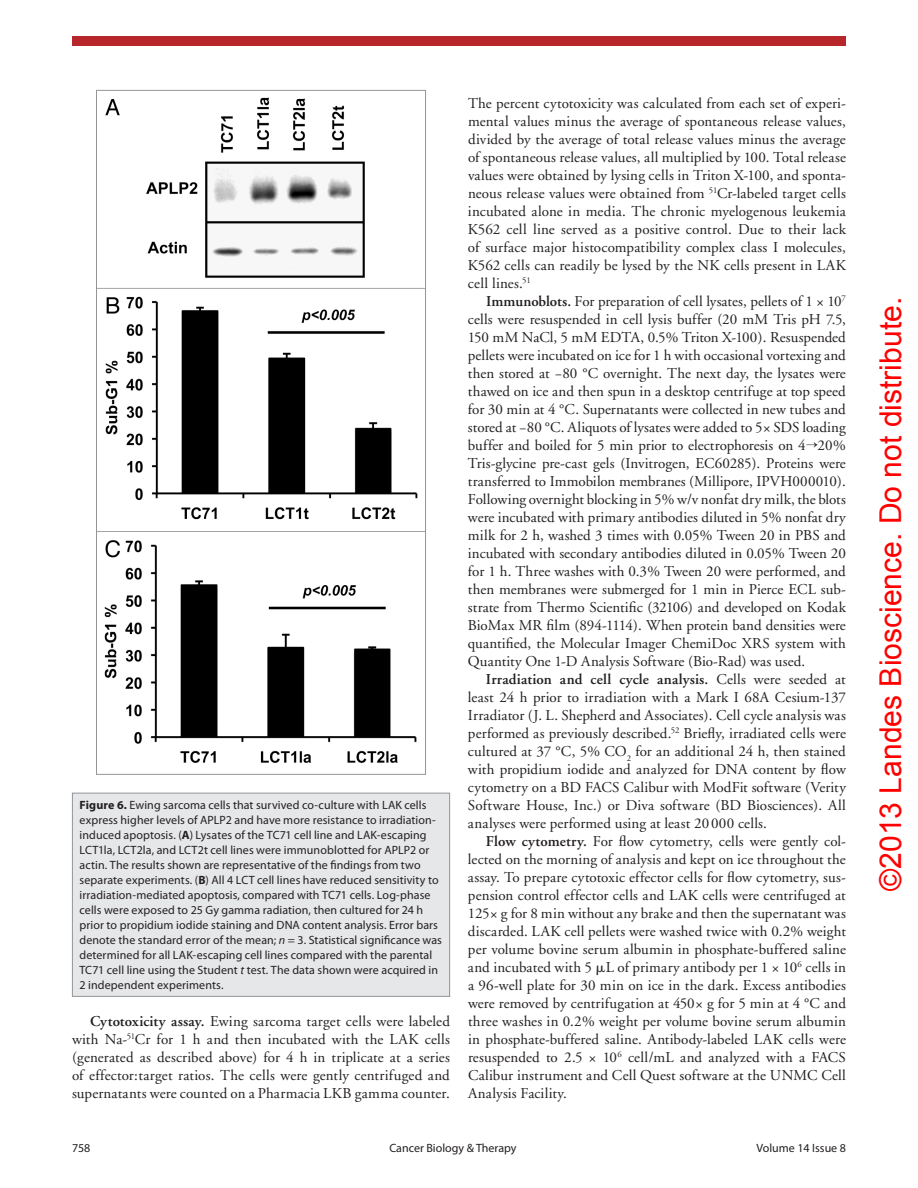
<style>
.page{position:relative;width:918px;height:1188px;background:#fff}
.page>*{position:absolute;margin:0;border:0;box-sizing:border-box;transform-origin:0 0}
.t1{font:30.15px "Arial";color:#f00}
.t2{font:15px/18px "Adobe Garamond";letter-spacing:.01em;color:#231f20;text-align:justify}
.t3{font:12px/15px "Myriad Pro";letter-spacing:.005em;color:#231f20}
.s1{font-weight:700}
.s2{font-style:italic}
.s3{font-weight:600}
.s4{font-family:"Universal Std Greekw Math Pi"}
</style>
<div class="page">
<div style="left:72px;top:36px;width:774px;height:10px;background:#b7262b"></div>
<div style="left:72px;top:793px;width:378px;height:203px;background:#e6e7e9"></div>
<div style="left:72px;top:793px;width:378px;height:204px;border:1px solid #939598"></div>
<img style="left:98px;top:97px;width:326px;height:666px">
<p class="t3" style="left:80px;top:798px;width:364px"><span class="s1">Figure 6.</span> Ewing sarcoma cells that survived co-culture with LAK cells express higher levels of APLP2 and have more resistance to irradiation&shy;induced apoptosis. (<span class="s1">A</span>) Lysates of the TC71 cell line and LAK-escaping LCT1la, LCT2la, and LCT2t cell lines were immunoblotted for APLP2 or actin. The results shown are representative of the findings from two separate experiments. (<span class="s1">B</span>) All 4 LCT cell lines have reduced sensitivity to irradiation-mediated apoptosis, compared with TC71 cells. Log-phase cells were exposed to 25 Gy gamma radiation, then cultured for 24 h prior to propidium iodide staining and DNA content analysis. Error bars denote the standard error of the mean; <span class="s2">n</span> = 3. Statistical significance was determined for all LAK-escaping cell lines compared with the parental TC71 cell line using the Student <span class="s2">t</span> test. The data shown were acquired in 2 independent experiments.</p>
<p class="t2" style="left:72px;top:1013px;width:380px;text-indent:18px"><span class="s3">Cytotoxicity assay.</span> Ewing sarcoma target cells were labeled with Na-<sup>51</sup>Cr for 1 h and then incubated with the LAK cells (generated as described above) for 4 h in triplicate at a series of effector:target ratios. The cells were gently centrifuged and supernatants were counted on a Pharmacia LKB gamma counter.</p>
<p class="t2" style="left:468px;top:95px;width:379px">The percent cytotoxicity was calculated from each set of experi&shy;mental values minus the average of spontaneous release values, divided by the average of total release values minus the average of spontaneous release values, all multiplied by 100. Total release values were obtained by lysing cells in Triton X-100, and sponta&shy;neous release values were obtained from <sup>51</sup>Cr-labeled target cells incubated alone in media. The chronic myelogenous leukemia K562 cell line served as a positive control. Due to their lack of surface major histocompatibility complex class I molecules, K562 cells can readily be lysed by the NK cells present in LAK cell lines.<sup>51</sup></p>
<p class="t2" style="left:468px;top:293px;width:379px;text-indent:18px"><span class="s3">Immunoblots.</span> For preparation of cell lysates, pellets of 1 × 10<sup>7 </sup>cells were resuspended in cell lysis buffer (20 mM Tris pH 7.5, 150 mM NaCl, 5 mM EDTA, 0.5% Triton X-100). Resuspended pellets were incubated on ice for 1 h with occasional vortexing and then stored at −80 °C overnight. The next day, the lysates were thawed on ice and then spun in a desktop centrifuge at top speed for 30 min at 4 °C. Supernatants were collected in new tubes and stored at −80 °C. Aliquots of lysates were added to 5× SDS loading buffer and boiled for 5 min prior to electrophoresis on 4→20% Tris-glycine pre-cast gels (Invitrogen, EC60285). Proteins were transferred to Immobilon membranes (Millipore, IPVH000010).<br>Following overnight blocking in 5% w/v nonfat dry milk, the blots were incubated with primary antibodies diluted in 5% nonfat dry milk for 2 h, washed 3 times with 0.05% Tween 20 in PBS and incubated with secondary antibodies diluted in 0.05% Tween 20 for 1 h. Three washes with 0.3% Tween 20 were performed, and then membranes were submerged for 1 min in Pierce ECL sub&shy;strate from Thermo Scientific (32106) and developed on Kodak BioMax MR film (894-1114). When protein band densities were quantified, the Molecular Imager ChemiDoc XRS system with Quantity One 1-D Analysis Software (Bio-Rad) was used.</p>
<p class="t2" style="left:468px;top:671px;width:379px;text-indent:18px"><span class="s3">Irradiation and cell cycle analysis.</span> Cells were seeded at least 24 h prior to irradiation with a Mark I 68A Cesium-137<br>Irradiator (J. L. Shepherd and Associates). Cell cycle analysis was performed as previously described.<sup>52</sup> Briefly, irradiated cells were cultured at 37 °C, 5% CO<sub>2</sub> for an additional 24 h, then stained with propidium iodide and analyzed for DNA content by flow cytometry on a BD FACS Calibur with ModFit software (Verity Software House, Inc.) or Diva software (BD Biosciences). All analyses were performed using at least 20 000 cells.</p>
<p class="t2" style="left:468px;top:833px;width:380px;text-indent:18px"><span class="s3">Flow cytometry.</span> For flow cytometry, cells were gently col&shy;lected on the morning of analysis and kept on ice throughout the assay. To prepare cytotoxic effector cells for flow cytometry, sus&shy;pension control effector cells and LAK cells were centrifuged at 125× g for 8 min without any brake and then the supernatant was discarded. LAK cell pellets were washed twice with 0.2% weight per volume bovine serum albumin in phosphate-buffered saline and incubated with 5 <span class="s4">μ</span>L of primary antibody per 1 × 10<sup>6</sup> cells in a 96-well plate for 30 min on ice in the dark. Excess antibodies were removed by centrifugation at 450× g for 5 min at 4 °C and three washes in 0.2% weight per volume bovine serum albumin in phosphate-buffered saline. Antibody-labeled LAK cells were resuspended to 2.5 × 10<sup>6</sup> cell/mL and analyzed with a FACS Calibur instrument and Cell Quest software at the UNMC Cell Analysis Facility.</p>
<p class="t3" style="left:72px;top:1140px;width:20px">758</p>
<p class="t3" style="left:389px;top:1140px;width:129px">Cancer Biology &amp; Therapy</p>
<p class="t3" style="left:757px;top:1140px;width:91px">Volume 14 Issue 8</p>
<h1 class="t1" style="left:871px;top:891px;width:595px;rotate:-90deg">©2013 Landes Bioscience. Do not distribute.</h1>
</div>
